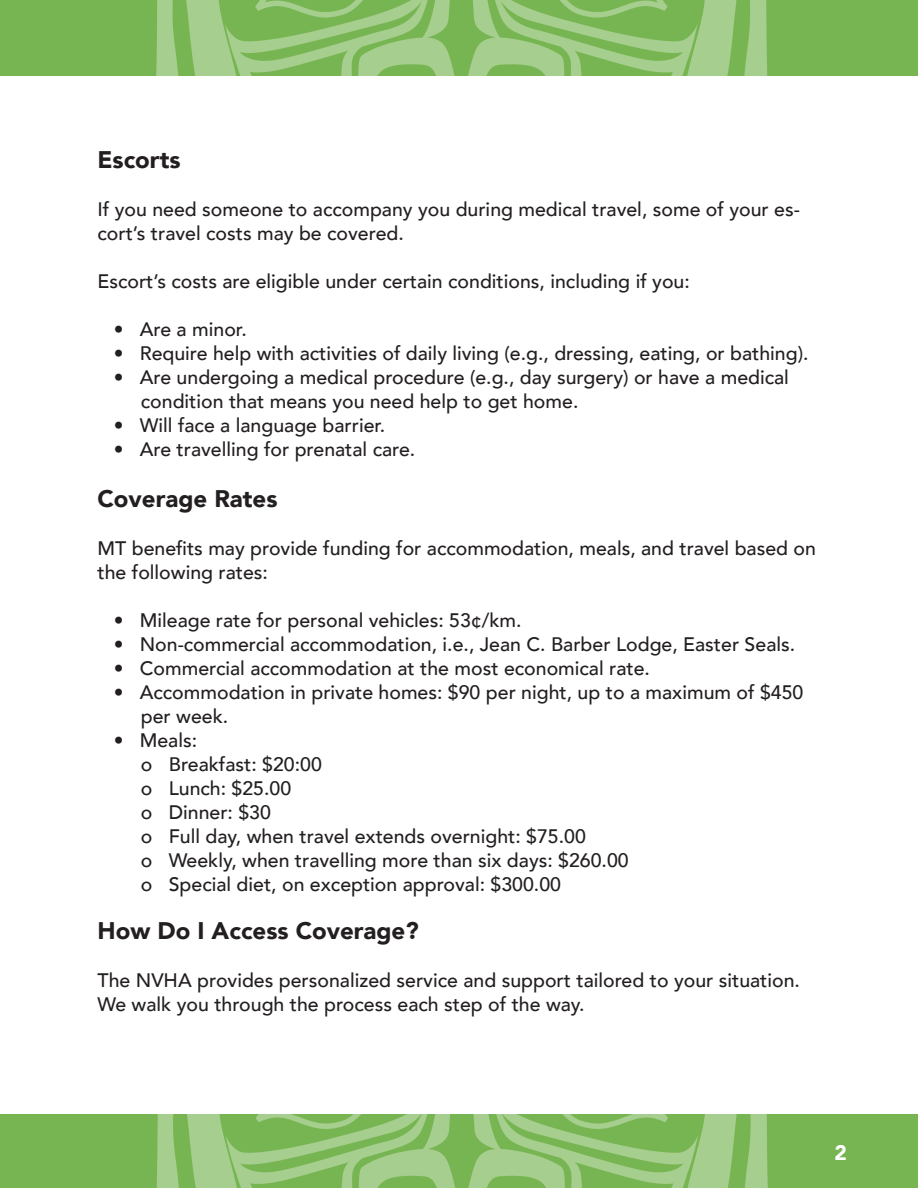
<style>
.page{position:relative;width:918px;height:1188px;background:#fff}
.page>*{position:absolute;margin:0;border:0;box-sizing:border-box;transform-origin:0 0}
.t1{font:900 24px "Avenir";color:#231f20}
.t2{font:900 21px "Avenir";color:#fff}
.t3{font:500 19.5px/24px "Avenir";color:#231f20}
</style>
<div class="page">
<img style="left:0;top:1114px;width:891px;height:74px">
<img style="left:0;top:0;width:890px;height:76px">
<div style="left:891px;top:1114px;width:27px;height:74px;background:#77b552"></div>
<div style="left:890px;top:0;width:28px;height:76px;background:#77b552"></div>
<p class="t1" style="left:98px;top:139px;width:85px">Escorts</p>
<p class="t3" style="left:98px;top:196px;width:704px">If you need someone to accompany you during medical travel, some of your es&shy;cort’s travel costs may be covered.</p>
<p class="t3" style="left:98px;top:268px;width:594px">Escort’s costs are eligible under certain conditions, including if you:</p>
<p class="t3" style="left:114px;top:316px;width:134px">• Are a minor.</p>
<p class="t3" style="left:114px;top:340px;width:696px">• Require help with activities of daily living (e.g., dressing, eating, or bathing).</p>
<p class="t3" style="left:141px;top:364px;width:650px;text-indent:-27px">• Are undergoing a medical procedure (e.g., day surgery) or have a medical condition that means you need help to get home.</p>
<p class="t3" style="left:114px;top:412px;width:273px">• Will face a language barrier.</p>
<p class="t3" style="left:114px;top:436px;width:303px">• Are travelling for prenatal care.</p>
<p class="t1" style="left:98px;top:478px;width:181px">Coverage Rates</p>
<p class="t3" style="left:98px;top:535px;width:720px">MT benefits may provide funding for accommodation, meals, and travel based on the following rates:</p>
<p class="t3" style="left:114px;top:607px;width:409px">• Mileage rate for personal vehicles: 53¢/km.</p>
<p class="t3" style="left:114px;top:631px;width:683px">• Non-commercial accommodation, i.e., Jean C. Barber Lodge, Easter Seals.</p>
<p class="t3" style="left:114px;top:655px;width:538px">• Commercial accommodation at the most economical rate.</p>
<p class="t3" style="left:141px;top:679px;width:664px;text-indent:-27px">• Accommodation in private homes: $90 per night, up to a maximum of $450 per week.</p>
<p class="t3" style="left:114px;top:727px;width:85px">• Meals:</p>
<p class="t3" style="left:141px;top:751px;width:183px">o Breakfast: $20:00</p>
<p class="t3" style="left:141px;top:775px;width:152px">o Lunch: $25.00</p>
<p class="t3" style="left:141px;top:799px;width:132px">o Dinner: $30</p>
<p class="t3" style="left:141px;top:823px;width:447px">o Full day, when travel extends overnight: $75.00</p>
<p class="t3" style="left:141px;top:847px;width:489px">o Weekly, when travelling more than six days: $260.00</p>
<p class="t3" style="left:141px;top:871px;width:422px">o Special diet, on exception approval: $300.00</p>
<p class="t1" style="left:98px;top:910px;width:323px">How Do I Access Coverage?</p>
<p class="t3" style="left:98px;top:967px;width:704px">The NVHA provides personalized service and support tailored to your situation.<br>We walk you through the process each step of the way.</p>
<p class="t2" style="left:835px;top:1134px;width:14px">2</p>
</div>
